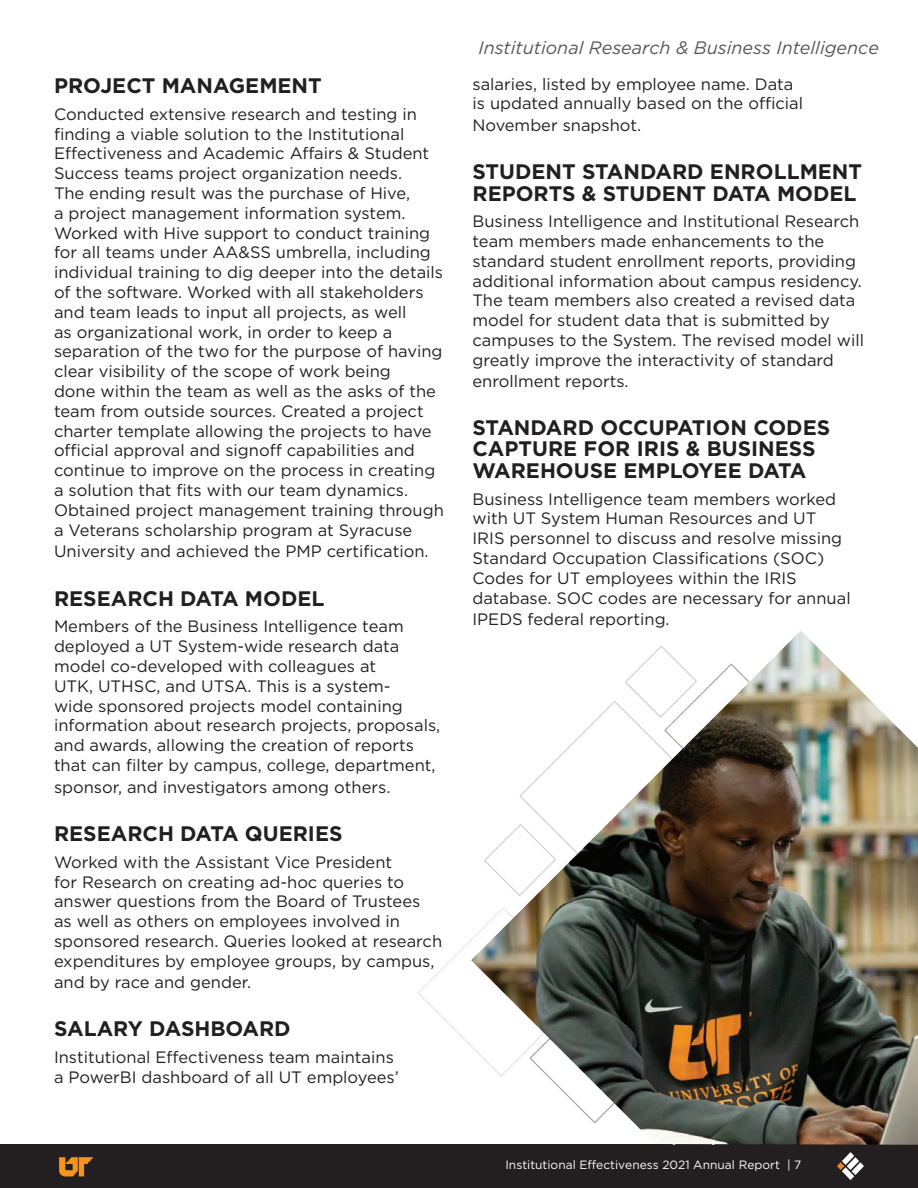
<style>
.page{position:relative;width:918px;height:1188px;background:#fff}
.page>*{position:absolute;margin:0;border:0;box-sizing:border-box;transform-origin:0 0}
.t1{font:700 21px/21.3px "Gotham";color:#231f20}
.t2{font:italic 18px "Gotham";color:#57585a}
.t3{font:16.5px/19.8px "Gotham";color:#231f20}
.t4{font:12px "Gotham";color:#fff}
</style>
<div class="page">
<div style="left:0;top:1144px;width:918px;height:44px;background:#231f20"></div>
<svg style="left:59px;top:1157px;width:34px;height:19px"></svg>
<img style="left:837px;top:1153px;width:27px;height:27px">
<img style="left:471px;top:631px;width:447px;height:514px">
<p class="t1" style="left:54px;top:75px;width:269px">PROJECT MANAGEMENT</p>
<p class="t3" style="left:54px;top:104px;width:391px">Conducted extensive research and testing in finding a viable solution to the Institutional Effectiveness and Academic Affairs &amp; Student Success teams project organization needs.<br>The ending result was the purchase of Hive,<br>a project management information system.<br>Worked with Hive support to conduct training for all teams under AA&amp;SS umbrella, including individual training to dig deeper into the details of the software. Worked with all stakeholders and team leads to input all projects, as well<br>as organizational work, in order to keep a separation of the two for the purpose of having clear visibility of the scope of work being<br>done within the team as well as the asks of the team from outside sources. Created a project charter template allowing the projects to have official approval and signoff capabilities and continue to improve on the process in creating a solution that fits with our team dynamics.<br>Obtained project management training through a Veterans scholarship program at Syracuse</p>
<p class="t3" style="left:54px;top:541px;width:376px">University and achieved the PMP certification.</p>
<p class="t1" style="left:54px;top:588px;width:272px">RESEARCH DATA MODEL</p>
<p class="t3" style="left:54px;top:616px;width:388px">Members of the Business Intelligence team deployed a UT System-wide research data model co-developed with colleagues at<br>UTK, UTHSC, and UTSA. This is a system-<br>wide sponsored projects model containing information about research projects, proposals, and awards, allowing the creation of reports that can filter by campus, college, department,</p>
<p class="t3" style="left:54px;top:777px;width:338px">sponsor, and investigators among others.</p>
<p class="t1" style="left:54px;top:823px;width:290px">RESEARCH DATA QUERIES</p>
<p class="t3" style="left:54px;top:852px;width:390px">Worked with the Assistant Vice President<br>for Research on creating ad-hoc queries to answer questions from the Board of Trustees as well as others on employees involved in sponsored research. Queries looked at research expenditures by employee groups, by campus, and by race and gender.</p>
<p class="t1" style="left:54px;top:1018px;width:238px">SALARY DASHBOARD</p>
<p class="t3" style="left:54px;top:1047px;width:346px">Institutional Effectiveness team maintains a PowerBI dashboard of all UT employees’</p>
<p class="t2" style="left:478px;top:37px;width:402px">Institutional Research &amp; Business Intelligence</p>
<p class="t3" style="left:473px;top:74px;width:332px">salaries, listed by employee name. Data is updated annually based on the official</p>
<p class="t3" style="left:473px;top:115px;width:170px">November snapshot.</p>
<p class="t1" style="left:472px;top:161px;width:391px">STUDENT STANDARD ENROLLMENT<br>REPORTS &amp; STUDENT DATA MODEL</p>
<p class="t3" style="left:472px;top:211px;width:393px">Business Intelligence and Institutional Research team members made enhancements to the standard student enrollment reports, providing additional information about campus residency.<br>The team members also created a revised data model for student data that is submitted by campuses to the System. The revised model will greatly improve the interactivity of standard</p>
<p class="t3" style="left:472px;top:371px;width:158px">enrollment reports.</p>
<p class="t1" style="left:472px;top:417px;width:359px">STANDARD OCCUPATION CODES<br>CAPTURE FOR IRIS &amp; BUSINESS<br>WAREHOUSE EMPLOYEE DATA</p>
<p class="t3" style="left:472px;top:489px;width:380px">Business Intelligence team members worked with UT System Human Resources and UT IRIS personnel to discuss and resolve missing Standard Occupation Classifications (SOC)<br>Codes for UT employees within the IRIS database. SOC codes are necessary for annual</p>
<p class="t3" style="left:472px;top:609px;width:199px">IPEDS federal reporting.</p>
<p class="t4" style="left:506px;top:1157px;width:297px">Institutional Effectiveness 2021 Annual Report | 7</p>
</div>
